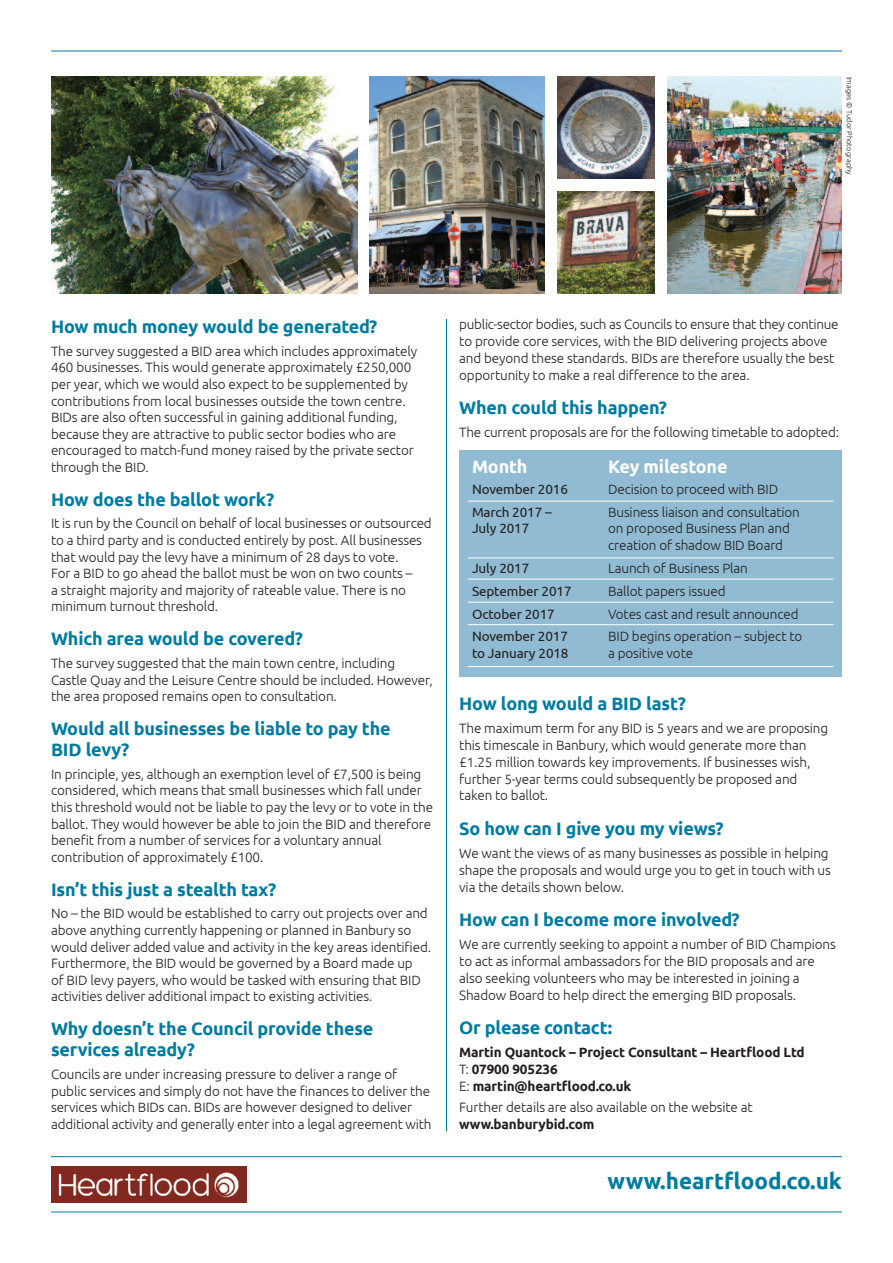
<style>
.page{position:relative;width:893px;height:1263px;background:#fff}
.page>*{position:absolute;margin:0;border:0;box-sizing:border-box;transform-origin:0 0}
.t1{font:700 22.5px "Ubuntu";color:#007ca3}
.t2{font:700 18px/21px "Ubuntu";letter-spacing:-.01em;color:#007ca3}
.t3{font:700 18px "Ubuntu";color:#fff}
.t4{font:300 13.5px/16.5px "Ubuntu";letter-spacing:-.01em;color:#231f20}
.t5{font:700 13.5px/16.8px "Ubuntu";letter-spacing:-.01em;color:#231f20}
.t6{font:13.5px/23px "Ubuntu";letter-spacing:-.01em;color:#231f20}
.t7{font:300 7.5px "Ubuntu";color:#231f20}
.s1{font-weight:300}
</style>
<div class="page">
<hr style="left:446px;top:319px;width:1px;height:812px;background:#007ca3">
<img style="left:51px;top:77px;width:306px;height:216px">
<img style="left:668px;top:77px;width:174px;height:216px">
<img style="left:370px;top:77px;width:174px;height:216px">
<img style="left:557px;top:77px;width:98px;height:102px">
<img style="left:557px;top:191px;width:98px;height:102px">
<div style="left:459px;top:451px;width:383px;height:226px;background:#90bbd2"></div>
<hr style="left:51px;top:51px;width:791px;height:1px;background:#007ca3">
<hr style="left:51px;top:1156px;width:791px;height:1px;background:#007ca3">
<hr style="left:51px;top:1212px;width:791px;height:1px;background:#007ca3">
<img style="left:51px;top:1166px;width:196px;height:36px">
<hr style="left:468px;top:501px;width:365px;height:1px;background:#fff">
<hr style="left:468px;top:557px;width:365px;height:1px;background:#fff">
<hr style="left:468px;top:579px;width:365px;height:1px;background:#fff">
<hr style="left:468px;top:602px;width:365px;height:1px;background:#fff">
<hr style="left:468px;top:624px;width:365px;height:1px;background:#fff">
<hr style="left:468px;top:666px;width:365px;height:1px;background:#fff">
<p class="t7" style="left:854px;top:77px;width:100px;rotate:90deg">Images © Tudor Photography</p>
<h2 class="t2" style="left:51px;top:316px;width:328px">how much money would be generated?</h2>
<p class="t4" style="left:51px;top:343px;width:368px">The survey suggested a BID area which includes approximately 460 businesses. This would generate approximately £250,000 per year, which we would also expect to be supplemented by contributions from local businesses outside the town centre.<br>BIDs are also often successful in gaining additional funding, because they are attractive to public sector bodies who are encouraged to match-fund money raised by the private sector through the BID.</p>
<h2 class="t2" style="left:51px;top:488px;width:225px">how does the ballot work?</h2>
<p class="t4" style="left:51px;top:515px;width:382px">It is run by the Council on behalf of local businesses or outsourced to a third party and is conducted entirely by post. All businesses that would pay the levy have a minimum of 28 days to vote.<br>For a BID to go ahead the ballot must be won on two counts –<br>a straight majority and majority of rateable value. There is no minimum turnout threshold.</p>
<h2 class="t2" style="left:51px;top:628px;width:253px">Which area would be covered?</h2>
<p class="t4" style="left:51px;top:655px;width:383px">The survey suggested that the main town centre, including<br>Castle Quay and the Leisure Centre should be included. However, the area proposed remains open to consultation.</p>
<h2 class="t2" style="left:51px;top:718px;width:341px">Would all businesses be liable to pay the<br>BID levy?</h2>
<p class="t4" style="left:51px;top:766px;width:384px">In principle, yes, although an exemption level of £7,500 is being considered, which means that small businesses which fall under this threshold would not be liable to pay the levy or to vote in the ballot. They would however be able to join the BID and therefore benefit from a number of services for a voluntary annual contribution of approximately £100.</p>
<h2 class="t2" style="left:51px;top:878px;width:227px">Isn’t this just a stealth tax?</h2>
<p class="t4" style="left:51px;top:905px;width:382px">No – the BID would be established to carry out projects over and above anything currently happening or planned in Banbury so would deliver added value and activity in the key areas identified.<br>Furthermore, the BID would be governed by a Board made up<br>of BID levy payers, who would be tasked with ensuring that BID activities deliver additional impact to existing activities.</p>
<h2 class="t2" style="left:51px;top:1018px;width:324px">Why doesn’t the Council provide these services already?</h2>
<p class="t4" style="left:51px;top:1066px;width:382px">Councils are under increasing pressure to deliver a range of public services and simply do not have the finances to deliver the services which BIDs can. BIDs are however designed to deliver additional activity and generally enter into a legal agreement with</p>
<p class="t4" style="left:459px;top:316px;width:381px">public-sector bodies, such as Councils to ensure that they continue to provide core services, with the BID delivering projects above and beyond these standards. BIDs are therefore usually the best opportunity to make a real difference to the area.</p>
<h2 class="t2" style="left:459px;top:397px;width:209px">When could this happen?</h2>
<p class="t4" style="left:459px;top:424px;width:381px">The current proposals are for the following timetable to adopted:</p>
<h2 class="t3" style="left:472px;top:456px;width:57px">month</h2>
<p class="t6" style="left:472px;top:477px;width:98px">november 2016 march 2017 –</p>
<p class="t6" style="left:472px;top:517px;width:59px">July 2017</p>
<p class="t6" style="left:472px;top:556px;width:101px">July 2017<br>September 2017 october 2017 november 2017</p>
<p class="t6" style="left:472px;top:641px;width:98px">to January 2018</p>
<h2 class="t3" style="left:608px;top:456px;width:121px">Key milestone</h2>
<p class="t4" style="left:608px;top:477px;width:193px;line-height:23px">Decision to proceed with BID<br>Business liaison and consultation</p>
<p class="t4" style="left:608px;top:520px;width:183px">on proposed Business Plan and creation of shadow BID Board</p>
<p class="t4" style="left:608px;top:556px;width:196px;line-height:23px">Launch of Business Plan<br>Ballot papers issued<br>Votes cast and result announced<br>BID begins operation – subject to</p>
<p class="t4" style="left:608px;top:645px;width:87px">a positive vote</p>
<h2 class="t2" style="left:459px;top:692px;width:228px">how long would a BID last?</h2>
<p class="t4" style="left:459px;top:719px;width:370px">The maximum term for any BID is 5 years and we are proposing this timescale in Banbury, which would generate more than £1.25 million towards key improvements. If businesses wish, further 5-year terms could subsequently be proposed and taken to ballot.</p>
<h2 class="t2" style="left:459px;top:817px;width:266px">so how can I give you my views?</h2>
<p class="t4" style="left:459px;top:844px;width:373px">We want the views of as many businesses as possible in helping shape the proposals and would urge you to get in touch with us via the details shown below.</p>
<h2 class="t2" style="left:459px;top:908px;width:282px">how can I become more involved?</h2>
<p class="t4" style="left:459px;top:935px;width:378px">We are currently seeking to appoint a number of BID Champions to act as informal ambassadors for the BID proposals and are also seeking volunteers who may be interested in joining a Shadow Board to help direct the emerging BID proposals.</p>
<h2 class="t2" style="left:459px;top:1016px;width:154px">or please contact:</h2>
<p class="t5" style="left:459px;top:1043px;width:347px">martin Quantock – project Consultant – heartflood ltd<br><span class="s1">T:</span> 07900 905236<br><span class="s1">E:</span> martin@heartflood.co.uk</p>
<p class="t4" style="left:459px;top:1098px;width:295px">Further details are also available on the website at</p>
<p class="t5" style="left:459px;top:1115px;width:137px">www.banburybid.com</p>
<h1 class="t1" style="left:608px;top:1168px;width:236px">www.heartflood.co.uk</h1>
</div>
